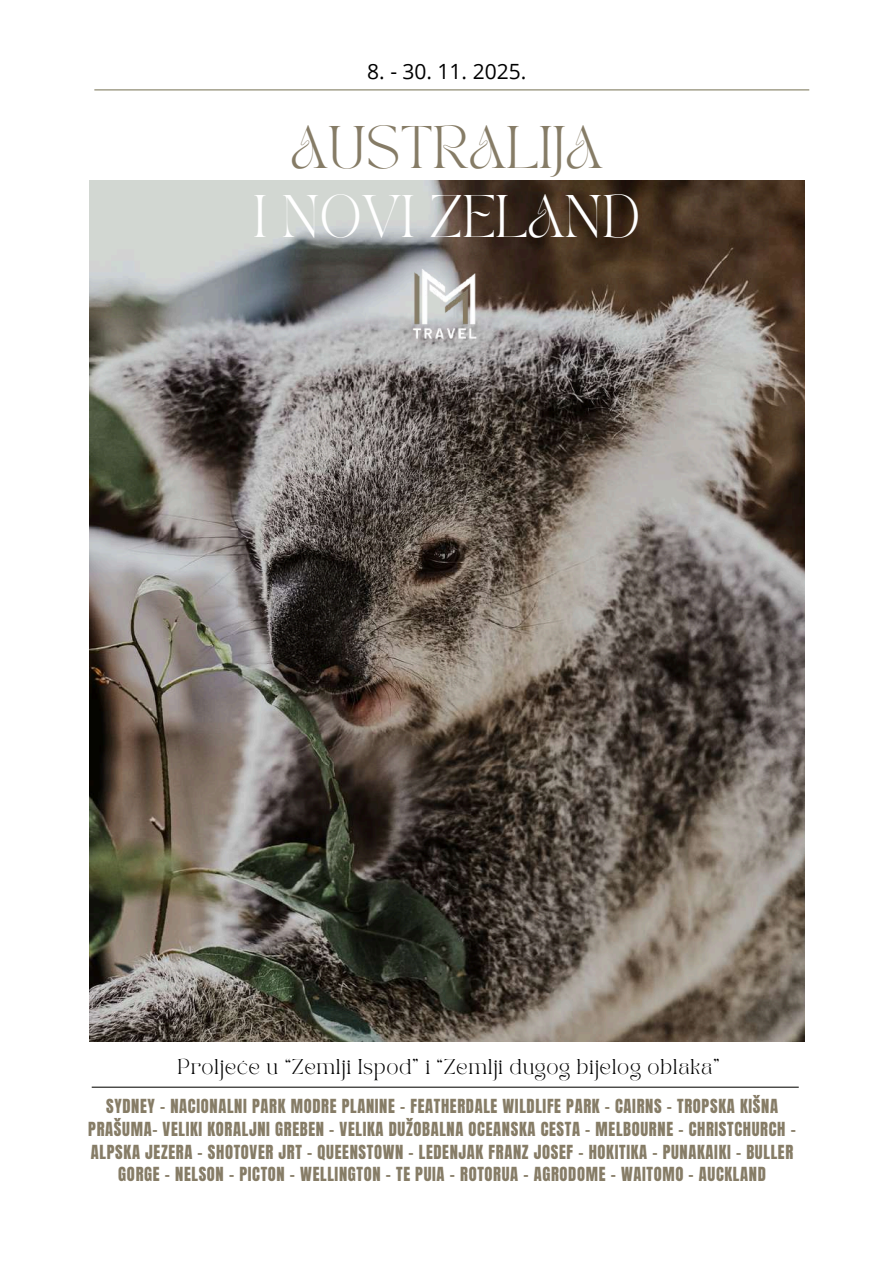
<style>
.page{position:relative;width:894px;height:1264px;background:#fff}
.page>*{position:absolute;margin:0;border:0;box-sizing:border-box;transform-origin:0 0}
.t1{font:42px "TAN PEARL Regular";color:#fff}
.t2{font:42px "TAN PEARL Regular";color:#867c66}
.t3{font:21px "Open Sans";color:#000}
.t4{font:16.5px/22.5px "Anton";letter-spacing:.04em;color:#867c66;text-align:center}
.t5{font:15px "TAN PEARL Regular";letter-spacing:.04em;color:#000}
</style>
<div class="page">
<img style="left:89px;top:181px;width:715px;height:860px">
<hr style="left:94px;top:89px;width:715px;height:1px;background:#848064">
<hr style="left:92px;top:1086px;width:706px;height:1px;background:#171714">
<img style="left:407px;top:261px;width:79px;height:85px">
<p class="t3" style="left:367px;top:56px;width:160px">8. - 30. 11. 2025.</p>
<h1 class="t2" style="left:291px;top:126px;width:313px">AUSTRALIJA</h1>
<h1 class="t1" style="left:253px;top:194px;width:388px">I NOVI ZELAND</h1>
<p class="t5" style="left:178px;top:1058px;width:543px">Proljeće u “Zemlji Ispod” i “Zemlji dugog bijelog oblaka”</p>
<p class="t4" style="left:88px;top:1095px;width:708px">SYDNEY - NACIONALNI PARK MODRE PLANINE – FEATHERDALE WILDLIFE PARK – CAIRNS – TROPSKA KIŠNA PRAŠUMA- VELIKI KORALJNI GREBEN – VELIKA DUŽOBALNA OCEANSKA CESTA - MELBOURNE - CHRISTCHURCH – ALPSKA JEZERA – SHOTOVER JRT – QUEENSTOWN – LEDENJAK FRANZ JOSEF – HOKITIKA – PUNAKAIKI – BULLER GORGE – NELSON – PICTON – WELLINGTON – TE PUIA – ROTORUA – AGRODOME – WAITOMO – AUCKLAND</p>
</div>
